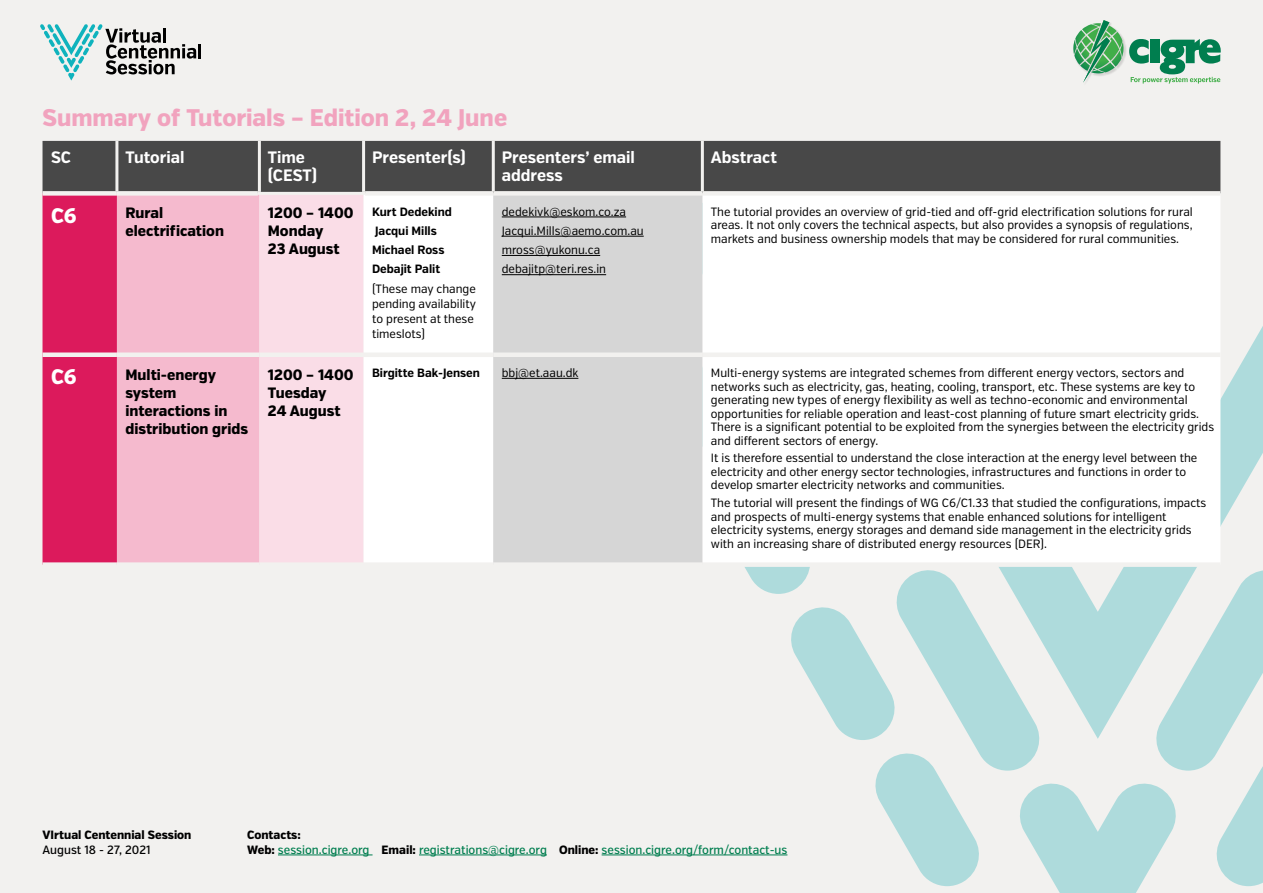
<style>
.page{position:relative;width:1263px;height:893px;background:#f2f1ef}
.page>*{position:absolute;margin:0;border:0;box-sizing:border-box;transform-origin:0 0}
.t1{font:800 24px "Verb Cond";color:#f1a3be}
.t2{font:800 21px "Verb Cond";color:#fff}
.t3{font:700 16.5px/18px "Verb Cond";color:#fff}
.t4{font:800 15px/18px "Verb Cond";color:#000}
.t5{font:12px/13.5px "Verb Cond";color:#000}
.t6{font:500 12px/15px "Verb Cond";color:#007e4f}
.t7{font:700 12px/19.2px "Verb Cond";color:#000}
.t8{font:800 12px "Verb Cond";color:#000}
.t9{font:500 12px "Verb Cond";color:#000}
.s1{font-weight:800;color:#000}
</style>
<div class="page">
<svg style="left:618px;top:567px;width:361px;height:320px"></svg>
<svg style="left:1216px;top:771px;width:47px;height:116px;fill:#aedbdc"></svg>
<svg style="left:769px;top:567px;width:271px;height:204px"></svg>
<svg style="left:1020px;top:783px;width:156px;height:110px"></svg>
<svg style="left:1156px;top:739px;width:107px;height:32px"></svg>
<svg style="left:806px;top:326px;width:457px;height:413px;fill:#aedbdc"></svg>
<hr style="left:198px;top:44px;width:3px;height:14px;background:#000">
<svg style="left:40px;top:24px;width:156px;height:57px"></svg>
<svg style="left:1073px;top:20px;width:148px;height:64px"></svg>
<div style="left:43px;top:141px;width:1177px;height:51px;background:#484848"></div>
<div style="left:43px;top:196px;width:74px;height:366px;background:#dc1a5c"></div>
<div style="left:117px;top:195px;width:142px;height:367px;background:#f5bace"></div>
<div style="left:259px;top:195px;width:104px;height:367px;background:#fadde7"></div>
<div style="left:364px;top:195px;width:856px;height:367px;background:#fff"></div>
<div style="left:493px;top:196px;width:209px;height:366px;background:#d6d6d6"></div>
<hr style="left:258px;top:141px;width:3px;height:51px;background:#f2f1ef">
<hr style="left:362px;top:141px;width:3px;height:51px;background:#f2f1ef">
<div style="left:43px;top:191px;width:74px;height:5px;background:#f2f1ef"></div>
<div style="left:117px;top:191px;width:141px;height:5px;background:#f2f1ef"></div>
<div style="left:365px;top:191px;width:128px;height:5px;background:#f2f1ef"></div>
<div style="left:493px;top:191px;width:209px;height:5px;background:#f2f1ef"></div>
<div style="left:702px;top:191px;width:518px;height:5px;background:#f2f1ef"></div>
<div style="left:43px;top:352px;width:74px;height:5px;background:#f2f1ef"></div>
<div style="left:117px;top:352px;width:142px;height:5px;background:#f2f1ef"></div>
<div style="left:259px;top:352px;width:105px;height:5px;background:#f2f1ef"></div>
<div style="left:364px;top:352px;width:129px;height:5px;background:#f2f1ef"></div>
<div style="left:493px;top:352px;width:209px;height:5px;background:#f2f1ef"></div>
<div style="left:702px;top:352px;width:518px;height:5px;background:#f2f1ef"></div>
<div style="left:702px;top:562px;width:518px;height:5px;background:#f2f1ef"></div>
<hr style="left:115px;top:141px;width:3px;height:50px;background:#f2f1ef">
<hr style="left:492px;top:141px;width:3px;height:50px;background:#f2f1ef">
<hr style="left:701px;top:141px;width:3px;height:50px;background:#f2f1ef">
<hr style="left:502px;top:217px;width:124px;height:1px;background:#000">
<hr style="left:502px;top:236px;width:142px;height:1px;background:#000">
<hr style="left:502px;top:255px;width:98px;height:1px;background:#000">
<hr style="left:502px;top:274px;width:104px;height:1px;background:#000">
<hr style="left:502px;top:378px;width:76px;height:1px;background:#000">
<hr style="left:278px;top:855px;width:94px;height:1px;background:#007e4f">
<hr style="left:419px;top:855px;width:128px;height:1px;background:#007e4f">
<hr style="left:602px;top:855px;width:185px;height:1px;background:#007e4f">
<h1 class="t1" style="left:43px;top:103px;width:466px">Summary of Tutorials – Edition 2, 24 June</h1>
<h3 class="t3" style="left:51px;top:148px;width:22px">SC</h3>
<h3 class="t3" style="left:125px;top:148px;width:61px">Tutorial</h3>
<h3 class="t3" style="left:268px;top:148px;width:51px">Time (CEST)</h3>
<h3 class="t3" style="left:372px;top:148px;width:95px">Presenter(s)</h3>
<h3 class="t3" style="left:502px;top:148px;width:135px">Presenters’ email address</h3>
<h3 class="t3" style="left:711px;top:148px;width:68px">Abstract</h3>
<h2 class="t2" style="left:51px;top:203px;width:27px">C6</h2>
<p class="t4" style="left:125px;top:204px;width:100px">Rural electrification</p>
<p class="t4" style="left:268px;top:204px;width:87px">1200 – 1400<br>Monday<br>23 August</p>
<p class="t7" style="left:372px;top:202px;width:81px">Kurt Dedekind<br>Jacqui Mills<br>Michael Ross<br>Debajit Palit</p>
<p class="t5" style="left:372px;top:281px;width:105px;line-height:15px">(These may change pending availability to present at these timeslots)</p>
<p class="t5" style="left:502px;top:202px;width:143px;line-height:19.2px">dedekivk@eskom.co.za<br>Jacqui.Mills@aemo.com.au mross@yukonu.ca debajitp@teri.res.in</p>
<p class="t5" style="left:711px;top:205px;width:483px;text-align:justify">The tutorial provides an overview of grid-tied and off-grid electrification solutions for rural areas. It not only covers the technical aspects, but also provides a synopsis of regulations, markets and business ownership models that may be considered for rural communities.</p>
<h2 class="t2" style="left:51px;top:364px;width:27px">C6</h2>
<p class="t4" style="left:125px;top:366px;width:124px">Multi-energy system interactions in distribution grids</p>
<p class="t4" style="left:268px;top:366px;width:87px">1200 – 1400<br>Tuesday<br>24 August</p>
<p class="t7" style="left:372px;top:364px;width:109px">Birgitte Bak-Jensen</p>
<p class="t5" style="left:502px;top:366px;width:78px">bbj@et.aau.dk</p>
<p class="t5" style="left:711px;top:366px;width:505px">Multi-energy systems are integrated schemes from different energy vectors, sectors and networks such as electricity, gas, heating, cooling, transport, etc. These systems are key to generating new types of energy flexibility as well as techno-economic and environmental opportunities for reliable operation and least-cost planning of future smart electricity grids.<br>There is a significant potential to be exploited from the synergies between the electricity grids and different sectors of energy.</p>
<p class="t5" style="left:711px;top:452px;width:488px">It is therefore essential to understand the close interaction at the energy level between the electricity and other energy sector technologies, infrastructures and functions in order to develop smarter electricity networks and communities.</p>
<p class="t5" style="left:711px;top:496px;width:497px">The tutorial will present the findings of WG C6/C1.33 that studied the configurations, impacts and prospects of multi-energy systems that enable enhanced solutions for intelligent electricity systems, energy storages and demand side management in the electricity grids with an increasing share of distributed energy resources (DER).</p>
<p class="t8" style="left:43px;top:827px;width:150px">VIrtual Centennial Session</p>
<p class="t9" style="left:43px;top:842px;width:110px">August 18 - 27, 2021</p>
<p class="t6" style="left:247px;top:827px;width:542px"><span class="s1">Contacts:<br>Web:</span> session.cigre.org <span class="s1">Email:</span> registrations@cigre.org <span class="s1">Online:</span> session.cigre.org/form/contact-us</p>
</div>
